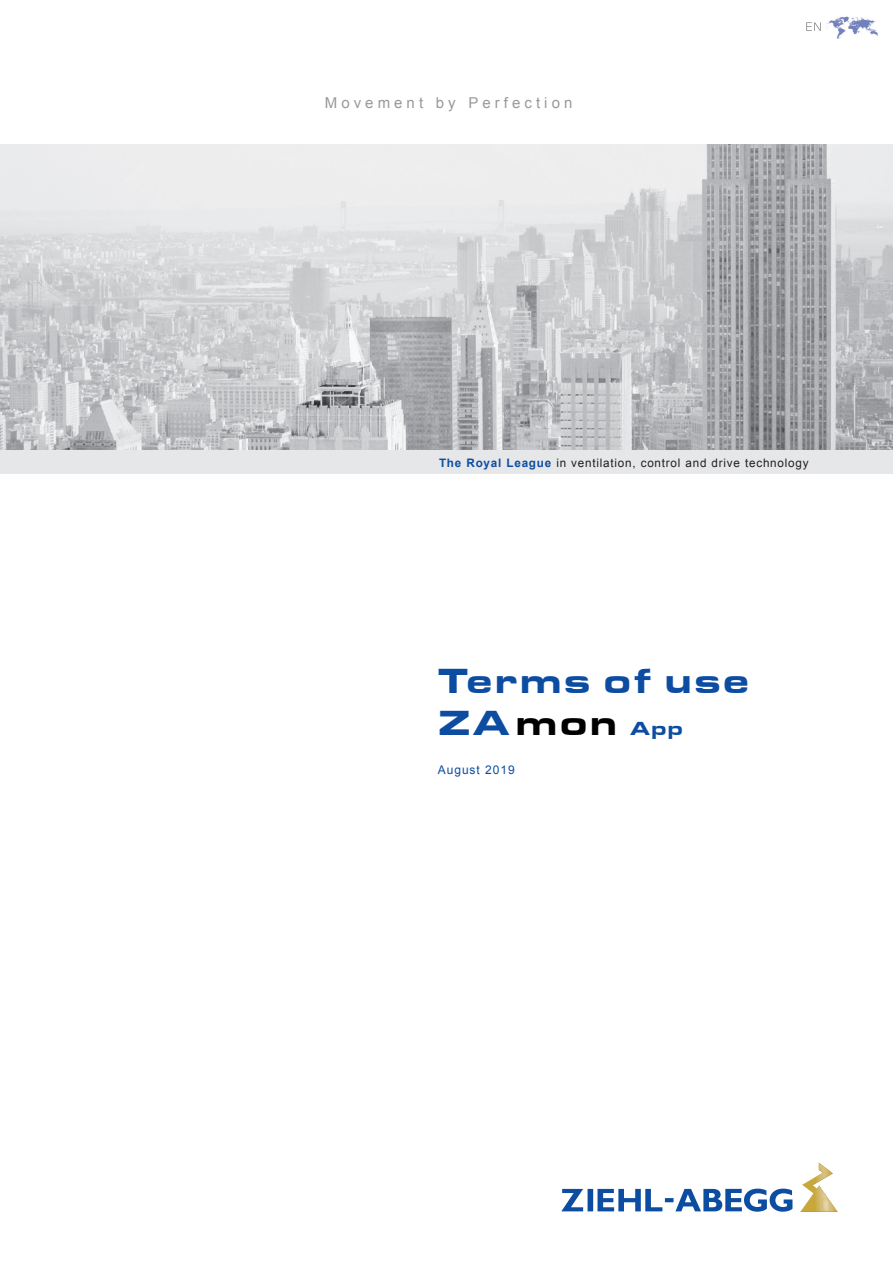
<style>
.page{position:relative;width:893px;height:1263px;background:#fff}
.page>*{position:absolute;margin:0;border:0;box-sizing:border-box;transform-origin:0 0}
.t1{font:900 36px/42px "Eurostile Ext";letter-spacing:.05em;color:#0d4da1}
.t2{font:15px "Arial";letter-spacing:.27em;color:#97999c}
.t3{font:12px "Arial";letter-spacing:.075em;color:#0d4da1}
.t4{font:11.7px "Arial";letter-spacing:.065em;color:#231f20}
.s1{font-weight:700;color:#0d4da1}
.s2{color:#000}
.s3{font-size:19.5px}
</style>
<div class="page">
<img style="left:0;top:144px;width:893px;height:306px">
<div style="left:0;top:450px;width:893px;height:23px;background:#e6e7e9"></div>
<svg style="left:806px;top:22px;width:15px;height:9px"></svg>
<img style="left:826px;top:16px;width:52px;height:23px">
<svg style="left:561px;top:1188px;width:231px;height:24px"></svg>
<svg style="left:800px;top:1162px;width:38px;height:50px"></svg>
<p class="t2" style="left:325px;top:93px;width:249px">Movement by Perfection</p>
<p class="t4" style="left:439px;top:455px;width:371px"><span class="s1">The Royal League</span> in ventilation, control and drive technology</p>
<h1 class="t1" style="left:438px;top:658px;width:313px">Terms of use<br>ZA<span class="s2">mon</span> <span class="s3">App</span></h1>
<p class="t3" style="left:438px;top:762px;width:78px">August 2019</p>
</div>
